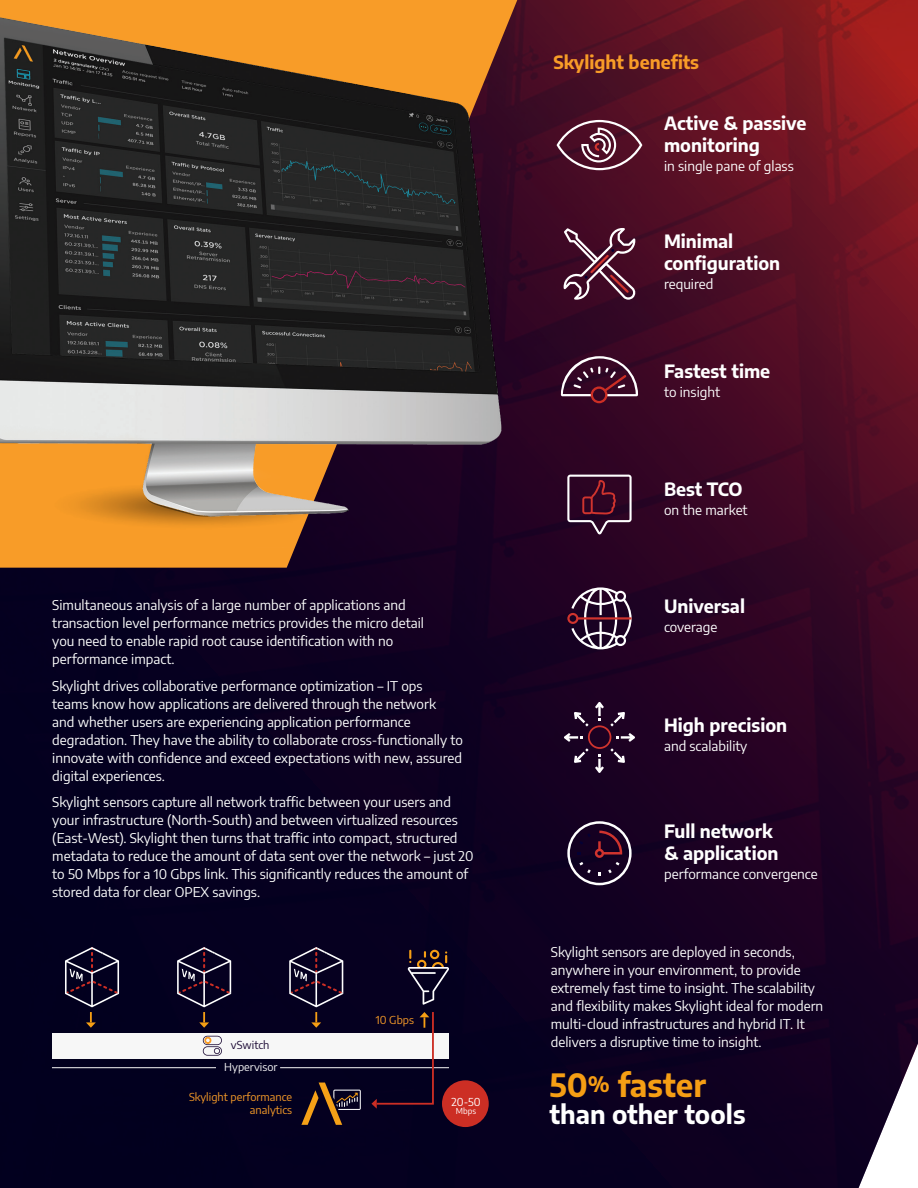
<style>
.page{position:relative;width:918px;height:1188px;background:#fff}
.page>*{position:absolute;margin:0;border:0;box-sizing:border-box;transform-origin:0 0}
.t1{font:700 31.5px "Encode Sans";letter-spacing:-.005em;color:#f59e14}
.t2{font:700 25.5px "Encode Sans";color:#fff}
.t3{font:700 18px/21.6px "Encode Sans";color:#fff}
.t4{font:700 18px "Encode Sans";color:#f89c28}
.t5{font:13.5px/18px "Encode Sans";color:#fff}
.t6{font:10.95px/12.8px "Encode Sans";color:#f89c28;text-align:right}
.t7{font:10.95px "Encode Sans";color:#f7f7f7}
.t8{font:10.95px "Encode Sans";color:#1a0833}
.t9{font:10.95px "Encode Sans";color:#fff}
.t10{font:8.25px "Encode Sans";color:#fff}
.s1{font-size:21px}
</style>
<div class="page">
<img style="left:0;top:0;width:918px;height:1188px">
<svg style="left:0;top:0;width:517px;height:568px;background:#965625"></svg>
<svg style="left:557px;top:120px;width:85px;height:50px;background:#6e3a4e"></svg>
<svg style="left:567px;top:821px;width:65px;height:64px;background:#39223d"></svg>
<svg style="left:561px;top:356px;width:77px;height:47px;background:#572b43"></svg>
<div style="left:588px;top:725px;width:23px;height:24px;border:2px solid #cf342e;border-radius:50%"></div>
<svg style="left:595px;top:702px;width:9px;height:19px"></svg>
<svg style="left:595px;top:754px;width:9px;height:19px"></svg>
<svg style="left:564px;top:733px;width:19px;height:9px"></svg>
<svg style="left:616px;top:733px;width:19px;height:9px"></svg>
<svg style="left:574px;top:712px;width:15px;height:15px"></svg>
<svg style="left:610px;top:748px;width:15px;height:15px"></svg>
<svg style="left:574px;top:748px;width:15px;height:15px"></svg>
<svg style="left:610px;top:712px;width:15px;height:15px"></svg>
<svg style="left:564px;top:228px;width:72px;height:72px;background:#66364d"></svg>
<svg style="left:567px;top:587px;width:65px;height:62px;background:#593f57"></svg>
<svg style="left:567px;top:475px;width:65px;height:59px;background:#4d233d"></svg>
<img style="left:0;top:14px;width:505px;height:534px">
<div style="left:52px;top:1033px;width:397px;height:26px;background:#f7f7f7"></div>
<svg style="left:203px;top:1036px;width:19px;height:20px"></svg>
<svg style="left:65px;top:947px;width:54px;height:81px;background:#231d36"></svg>
<svg style="left:177px;top:947px;width:54px;height:81px;background:#251d37"></svg>
<svg style="left:289px;top:947px;width:54px;height:81px;background:#261d37"></svg>
<hr style="left:52px;top:1067px;width:164px;height:1px;background:#f7f7f7">
<hr style="left:280px;top:1067px;width:169px;height:1px;background:#f7f7f7">
<svg style="left:371px;top:950px;width:78px;height:159px"></svg>
<div style="left:442px;top:1080px;width:47px;height:47px;background:#cc2e24;border-radius:50%"></div>
<svg style="left:301px;top:1083px;width:60px;height:42px;background:#3d2a27"></svg>
<h3 class="t4" style="left:553px;top:49px;width:147px">Skylight benefits</h3>
<h3 class="t3" style="left:664px;top:112px;width:144px">Active &amp; passive monitoring</h3>
<p class="t5" style="left:664px;top:157px;width:131px">in single pane of glass</p>
<h3 class="t3" style="left:664px;top:230px;width:118px">Minimal configuration</h3>
<p class="t5" style="left:664px;top:274px;width:51px">required</p>
<h3 class="t3" style="left:664px;top:359px;width:108px">Fastest time</h3>
<p class="t5" style="left:664px;top:382px;width:58px">to insight</p>
<p class="t5" style="left:52px;top:596px;width:373px">Simultaneous analysis of a large number of applications and transaction level performance metrics provides the micro detail you need to enable rapid root cause identification with no performance impact.</p>
<p class="t5" style="left:52px;top:676px;width:412px">Skylight drives collaborative performance optimization – IT ops<br>teams know how applications are delivered through the network<br>and whether users are experiencing application performance degradation. They have the ability to collaborate cross-functionally to innovate with confidence and exceed expectations with new, assured digital experiences.</p>
<p class="t5" style="left:52px;top:793px;width:423px">Skylight sensors capture all network traffic between your users and your infrastructure (North-South) and between virtualized resources (East-West). Skylight then turns that traffic into compact, structured metadata to reduce the amount of data sent over the network – just 20 to 50 Mbps for a 10 Gbps link. This significantly reduces the amount of stored data for clear OPEX savings.</p>
<p class="t6" style="left:376px;top:1013px;width:40px">10 Gbps</p>
<h3 class="t3" style="left:664px;top:477px;width:80px">Best TCO</h3>
<p class="t5" style="left:664px;top:501px;width:85px">on the market</p>
<h3 class="t3" style="left:664px;top:595px;width:82px">Universal</h3>
<p class="t5" style="left:664px;top:618px;width:55px">coverage</p>
<h3 class="t3" style="left:664px;top:713px;width:125px">High precision</h3>
<p class="t5" style="left:664px;top:736px;width:85px">and scalability</p>
<h3 class="t3" style="left:664px;top:820px;width:116px">Full network &amp; application</h3>
<p class="t5" style="left:664px;top:865px;width:155px">performance convergence</p>
<p class="t5" style="left:551px;top:943px;width:274px">Skylight sensors are deployed in seconds, anywhere in your environment, to provide extremely fast time to insight. The scalability and flexibility makes Skylight ideal for modern multi-cloud infrastructures and hybrid IT. It</p>
<p class="t8" style="left:231px;top:1037px;width:40px">vSwitch</p>
<p class="t5" style="left:551px;top:1033px;width:212px">delivers a disruptive time to insight.</p>
<p class="t7" style="left:224px;top:1059px;width:55px">Hypervisor</p>
<p class="t6" style="left:189px;top:1091px;width:104px">Skylight performance analytics</p>
<p class="t9" style="left:452px;top:1094px;width:31px">20-50</p>
<p class="t10" style="left:456px;top:1105px;width:22px">Mbps</p>
<h1 class="t1" style="left:549px;top:1061px;width:158px">50<span class="s1">%</span> faster</h1>
<h2 class="t2" style="left:549px;top:1095px;width:198px">than other tools</h2>
</div>
